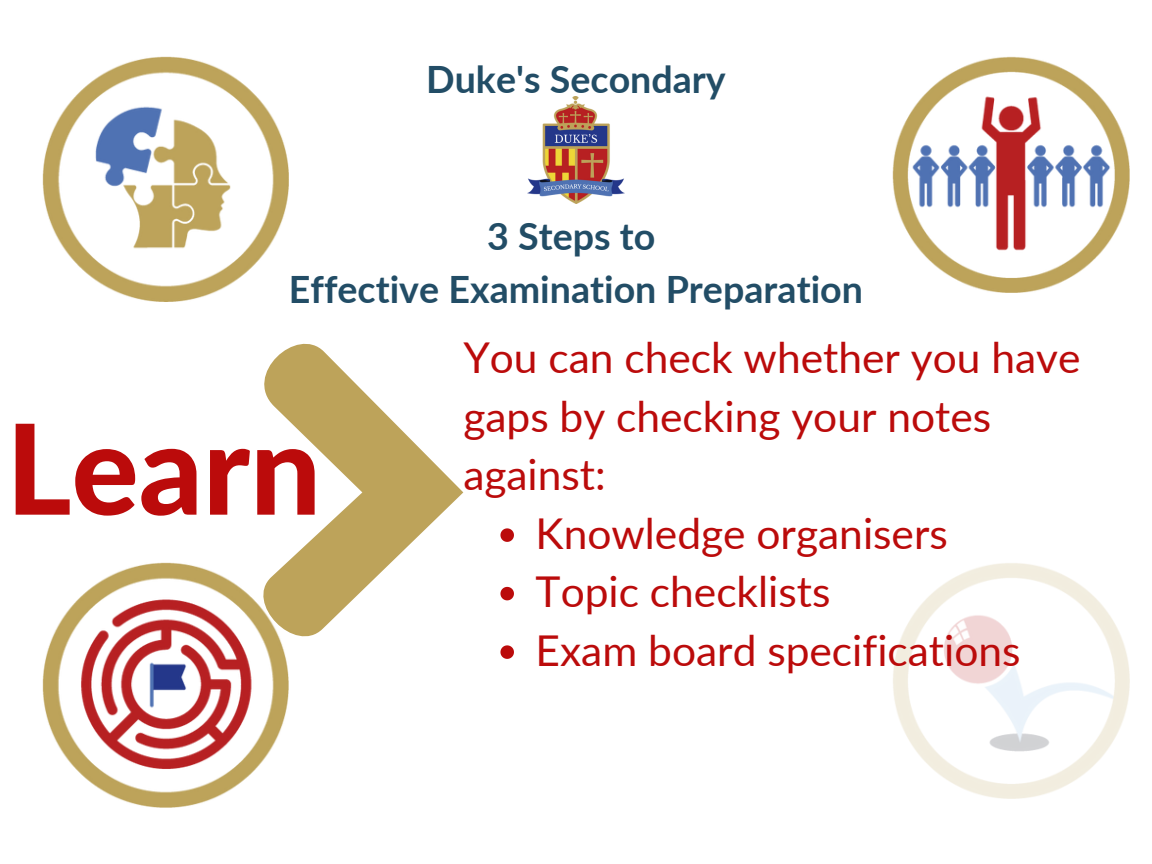
<style>
.page{position:relative;width:1152px;height:864px;background:#fff}
.page>*{position:absolute;margin:0;border:0;box-sizing:border-box;transform-origin:0 0}
.t1{font:800 125.25px "Lato";color:#bb0b0b}
.t2{font:42.45px/58.5px "Lato";color:#bb0b0b}
.t3{font:700 37.65px "Lato";color:#224d66}
</style>
<div class="page">
<svg style="left:264px;top:343px;width:199px;height:294px"></svg>
<img style="left:43px;top:563px;width:245px;height:245px">
<img style="left:893px;top:56px;width:236px;height:236px">
<img style="left:893px;top:563px;width:236px;height:236px">
<img style="left:43px;top:56px;width:245px;height:245px">
<img style="left:528px;top:97px;width:97px;height:107px">
<svg style="left:500px;top:528px;width:14px;height:14px"></svg>
<svg style="left:500px;top:587px;width:14px;height:13px"></svg>
<svg style="left:500px;top:645px;width:14px;height:14px"></svg>
<p class="t3" style="left:426px;top:56px;width:301px">Duke's Secondary</p>
<p class="t3" style="left:487px;top:213px;width:170px">3 Steps to</p>
<p class="t3" style="left:289px;top:265px;width:576px">Effective Examination Preparation</p>
<p class="t2" style="left:463px;top:327px;width:619px">You can check whether you have gaps by checking your notes against:</p>
<p class="t2" style="left:536px;top:503px;width:414px">Knowledge organisers</p>
<p class="t2" style="left:536px;top:561px;width:296px">Topic checklists</p>
<h2 class="t2" style="left:536px;top:620px;width:487px">Exam board specifications</h2>
<p class="t1" style="left:6px;top:391px;width:317px">Learn</p>
</div>
